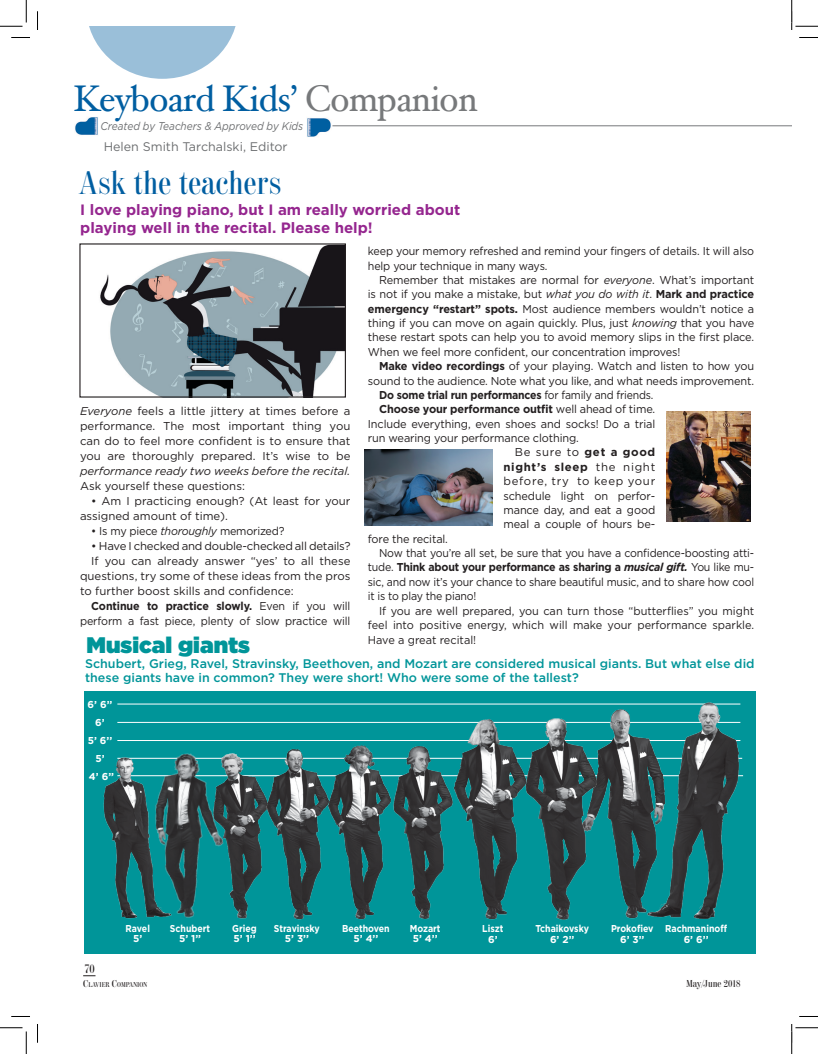
<style>
.page{position:relative;width:818px;height:1054px;background:#fff}
.page>*{position:absolute;margin:0;border:0;box-sizing:border-box;transform-origin:0 0}
.Masthead_position_ti{font:37px "Hoefler Text";letter-spacing:-.02em;color:#005ea1;scale:.96 1}
.t1{font:32.5px "Giza One One";color:#005ea1}
.t2{font:900 22.5px "Gotham";color:#009599}
.t3{font:700 15px/18px "Gotham";color:#95268f}
.t4{font:500 12.5px/13.8px "Gotham";color:#009599}
.t5{font:12.5px "Gotham";color:#6d6f71}
.t6{font:12.25px "Giza One One";color:#231f20}
.List_Paragraph{font:11.38px/14.4px "Gotham";letter-spacing:-.01em;color:#231f20;text-align:justify;scale:.96 1}
.List_Paragraph-2{font:11.38px/15px "Gotham";letter-spacing:-.01em;color:#231f20;text-align:justify}
.List_Paragraph-3{font:11.38px/14.4px "Gotham";letter-spacing:-.01em;color:#231f20;text-align:justify;scale:.93 1}
.List_Paragraph-4{font:11.38px/15px "Gotham";letter-spacing:-.01em;color:#231f20;scale:.94 1}
.List_Paragraph-5{font:700 11.38px "Gotham";letter-spacing:-.02em;color:#231f20;scale:.92 1}
.List_Paragraph-6{font:11.38px "Gotham";letter-spacing:-.01em;color:#231f20;scale:.95 1}
.Redesign_Standard_Bo{font:italic 11.25px "Gotham";letter-spacing:-.005em;color:#6d6f71;scale:.9 1}
.t7{font:700 10px "Gotham";color:#fff;scale:.88 1}
.t8{font:700 10px "Gotham";color:#fff}
.t9{font:10px "Giza One One";color:#231f20}
.t10{font:7px "Giza One One";color:#231f20}
.s1{color:#77797b}
.s2{font-style:italic}
.s3{font-weight:700}
.s4{font-weight:400}
.s5{font-weight:700;font-style:italic}
.s6{font-size:10px}
</style>
<div class="page">
<div style="left:84px;top:691px;width:671px;height:263px;background:#009599"></div>
<svg style="left:89px;top:26px;width:147px;height:53px"></svg>
<img style="left:75px;top:117px;width:23px;height:18px">
<img style="left:307px;top:118px;width:24px;height:19px">
<hr style="left:332px;top:125px;width:459px;height:1px;background:#77797b">
<svg style="left:83px;top:975px;width:12px;height:1px"></svg>
<img style="left:100px;top:245px;width:244px;height:150px">
<div style="left:79px;top:243px;width:267px;height:154px;border:1px solid #231f20"></div>
<hr style="left:117px;top:740px;width:623px;height:1px;background:#fff">
<hr style="left:117px;top:722px;width:623px;height:1px;background:#fff">
<hr style="left:117px;top:704px;width:623px;height:1px;background:#fff">
<img style="left:103px;top:757px;width:23px;height:161px">
<img style="left:126px;top:753px;width:80px;height:166px">
<img style="left:206px;top:753px;width:53px;height:166px">
<img style="left:332px;top:745px;width:52px;height:175px">
<img style="left:444px;top:719px;width:76px;height:201px">
<img style="left:384px;top:738px;width:77px;height:181px">
<img style="left:259px;top:749px;width:73px;height:171px">
<img style="left:579px;top:703px;width:60px;height:216px">
<img style="left:520px;top:713px;width:82px;height:207px">
<img style="left:639px;top:702px;width:105px;height:217px">
<img style="left:666px;top:411px;width:84px;height:111px">
<img style="left:364px;top:450px;width:128px;height:75px">
<svg style="left:11px;top:37px;width:19px;height:1px"></svg>
<svg style="left:799px;top:37px;width:19px;height:1px"></svg>
<svg style="left:11px;top:1016px;width:19px;height:1px"></svg>
<svg style="left:799px;top:1016px;width:19px;height:1px"></svg>
<svg style="left:37px;top:11px;width:1px;height:19px"></svg>
<svg style="left:37px;top:1024px;width:1px;height:18px"></svg>
<svg style="left:0;top:0;width:27px;height:27px"></svg>
<svg style="left:0;top:1027px;width:27px;height:27px"></svg>
<svg style="left:791px;top:0;width:27px;height:30px"></svg>
<svg style="left:791px;top:1024px;width:27px;height:30px"></svg>
<p class="Masthead_position_ti" style="left:73px;top:77px;width:422px">Keyboard Kids’ <span class="s1">Companion</span></p>
<p class="Redesign_Standard_Bo" style="left:101px;top:120px;width:227px">Created by Teachers &amp; Approved by Kids</p>
<p class="t1" style="left:79px;top:162px;width:204px">Ask the teachers</p>
<p class="t3" style="left:80px;top:200px;width:381px">I love playing piano, but I am really worried about playing well in the recital. Please help!</p>
<p class="t5" style="left:104px;top:139px;width:185px">Helen Smith Tarchalski, Editor</p>
<p class="List_Paragraph-2" style="left:80px;top:403px;width:272px"><span class="s2">Everyone</span> feels a little jittery at times before a performance. The most important thing you can do to feel more confident is to ensure that you are thoroughly prepared. It’s wise to be <span class="s2">performance ready two weeks before the recital.<br></span>Ask yourself these questions:</p>
<p class="List_Paragraph-2" style="left:80px;top:493px;width:272px;text-indent:11px">• Am I practicing enough? (At least for your assigned amount of time).</p>
<p class="List_Paragraph-6" style="left:91px;top:525px;width:205px">• Is my piece <span class="s2">thoroughly</span> memorized?</p>
<p class="List_Paragraph-2" style="left:91px;top:538px;width:261px">• Have I checked and double-checked all details?</p>
<p class="List_Paragraph-2" style="left:80px;top:553px;width:272px;text-indent:11px">If you can already answer “yes’ to all these questions, try some of these ideas from the pros to further boost skills and confidence:</p>
<p class="List_Paragraph-4" style="left:80px;top:598px;width:289px;text-align:right"><span class="s3">Continue to practice slowly.</span> Even if you will perform a fast piece, plenty of slow practice will</p>
<p class="t2" style="left:87px;top:632px;width:165px">Musical giants</p>
<p class="List_Paragraph-4" style="left:368px;top:243px;width:412px">keep your memory refreshed and remind your fingers of details. It will also help your technique in many ways.</p>
<p class="List_Paragraph" style="left:368px;top:272px;width:404px;text-indent:11px">Remember that mistakes are normal for <span class="s2">everyone</span>. What’s important is not if you make a mistake, but <span class="s2">what you do with it</span>. <span class="s3">Mark and practice emergency “restart” spots.</span> Most audience members wouldn’t notice a thing if you can move on again quickly. Plus, just <span class="s2">knowing</span> that you have these restart spots can help you to avoid memory slips in the first place.<br>When we feel more confident, our concentration improves!</p>
<p class="List_Paragraph" style="left:368px;top:359px;width:404px;text-align:right"><span class="s3">Make video recordings</span> of your playing. Watch and listen to how you sound to the audience. Note what you like, and what needs improvement.</p>
<p class="List_Paragraph-5" style="left:379px;top:388px;width:299px">Do some trial run performances <span class="s4">for family and friends.</span></p>
<p class="List_Paragraph" style="left:368px;top:402px;width:301px;text-indent:11px"><span class="s3">Choose your performance outfit</span> well ahead of time.<br>Include everything, even shoes and socks! Do a trial run wearing your performance clothing.</p>
<p class="List_Paragraph-2" style="left:503px;top:445px;width:153px;line-height:14.4px;text-indent:11px">Be sure to <span class="s3">get a good night’s sleep</span> the night before, try to keep your schedule light on perfor&shy;mance day, and eat a good meal a couple of hours be-</p>
<p class="List_Paragraph" style="left:368px;top:531px;width:85px">fore the recital.</p>
<p class="List_Paragraph-3" style="left:368px;top:546px;width:417px;text-indent:11px">Now that you’re all set, be sure that you have a confidence-boosting atti&shy;tude. <span class="s3">Think about your performance as sharing a</span> <span class="s5">musical gift.</span> You like mu&shy;sic, and now it’s your chance to share beautiful music, and to share how cool it is to play the piano!</p>
<p class="List_Paragraph" style="left:368px;top:603px;width:404px;line-height:14.8px;text-indent:11px">If you are well prepared, you can turn those “butterflies” you might feel into positive energy, which will make your performance sparkle.<br>Have a great recital!</p>
<p class="t4" style="left:85px;top:657px;width:671px">Schubert, Grieg, Ravel, Stravinsky, Beethoven, and Mozart are considered musical giants. But what else did these giants have in common? They were short! Who were some of the tallest?</p>
<p class="t8" style="left:88px;top:698px;width:26px">6’ 6’’</p>
<p class="t8" style="left:95px;top:717px;width:11px">6’</p>
<p class="t8" style="left:88px;top:735px;width:26px">5’ 6’’</p>
<p class="t8" style="left:95px;top:752px;width:11px">5’</p>
<p class="t8" style="left:89px;top:771px;width:27px">4’ 6’’</p>
<p class="t6" style="left:84px;top:960px;width:12px">70</p>
<p class="t7" style="left:125px;top:922px;width:29px">Ravel</p>
<p class="t8" style="left:133px;top:932px;width:11px">5’</p>
<p class="t10" style="left:83px;top:980px;width:66px"><span class="s6">C</span>LAVIER <span class="s6">C</span>OMPANION</p>
<p class="t7" style="left:170px;top:922px;width:47px">Schubert</p>
<p class="t8" style="left:179px;top:932px;width:24px">5’ 1’’</p>
<p class="t7" style="left:232px;top:922px;width:29px">Grieg</p>
<p class="t8" style="left:233px;top:932px;width:24px">5’ 1’’</p>
<p class="t7" style="left:274px;top:922px;width:54px">Stravinsky</p>
<p class="t8" style="left:285px;top:932px;width:26px">5’ 3’’</p>
<p class="t7" style="left:342px;top:922px;width:56px">Beethoven</p>
<p class="t8" style="left:353px;top:932px;width:26px">5’ 4’’</p>
<p class="t7" style="left:410px;top:922px;width:37px">Mozart</p>
<p class="t8" style="left:413px;top:932px;width:26px">5’ 4’’</p>
<p class="t7" style="left:482px;top:922px;width:25px">Liszt</p>
<p class="t8" style="left:488px;top:933px;width:11px">6’</p>
<p class="t7" style="left:535px;top:922px;width:62px">Tchaikovsky</p>
<p class="t8" style="left:550px;top:933px;width:26px">6’ 2’’</p>
<p class="t7" style="left:611px;top:922px;width:50px">Prokofiev</p>
<p class="t8" style="left:620px;top:933px;width:26px">6’ 3’’</p>
<p class="t7" style="left:665px;top:922px;width:72px">Rachmaninoff</p>
<p class="t8" style="left:683px;top:933px;width:26px">6’ 6’’</p>
<p class="t9" style="left:686px;top:977px;width:56px">May/June 2018</p>
</div>
